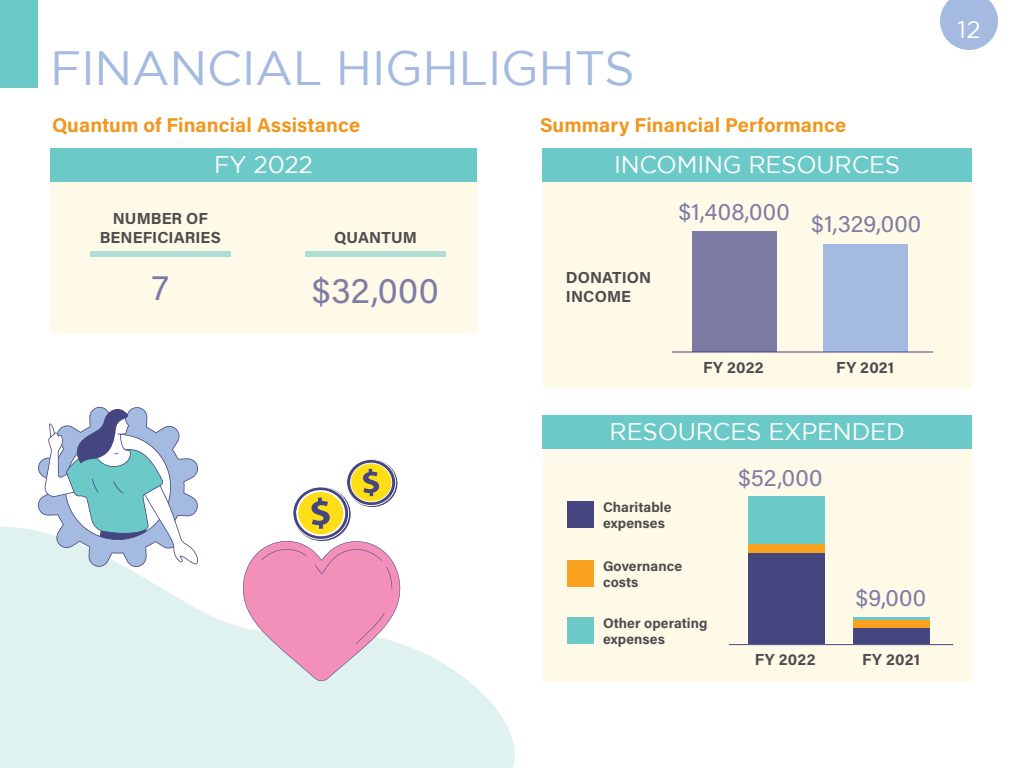
<style>
.page{position:relative;width:1024px;height:768px;background:#fff}
.page>*{position:absolute;margin:0;border:0;box-sizing:border-box;transform-origin:0 0}
.t1{font:48px "Gotham";letter-spacing:-.01em;color:#a4bae0}
.t2{font:36px "Acumin Variable Concept";color:#7d7da6}
.t3{font:24px "Gotham";letter-spacing:-.01em;color:#fff}
.t4{font:24px "Acumin Variable Concept";letter-spacing:.01em;color:#7d7da6}
.t5{font:20px "Acumin Variable Concept";letter-spacing:.005em;color:#f09720}
.t6{font:16px/19px "Acumin Variable Concept";letter-spacing:.005em;color:#4d4d4d}
.t7{font:14px/16px "Acumin Variable Concept";letter-spacing:.005em;color:#4d4d4d}
</style>
<div class="page">
<div style="left:50px;top:148px;width:427px;height:186px;background:#fff9e7"></div>
<div style="left:543px;top:163px;width:429px;height:225px;background:#fff9e7"></div>
<div style="left:543px;top:415px;width:429px;height:267px;background:#fff9e7"></div>
<div style="left:50px;top:148px;width:427px;height:34px;background:#6bc9c7"></div>
<div style="left:542px;top:148px;width:430px;height:34px;background:#6bc9c7"></div>
<div style="left:542px;top:415px;width:430px;height:34px;background:#6bc9c7"></div>
<svg style="left:0;top:527px;width:515px;height:241px;fill:#e0f2f0"></svg>
<div style="left:305px;top:251px;width:141px;height:6px;background:#added5"></div>
<svg style="left:940px;top:0;width:58px;height:50px"></svg>
<div style="left:90px;top:251px;width:141px;height:6px;background:#added5"></div>
<svg style="left:243px;top:459px;width:157px;height:222px"></svg>
<svg style="left:37px;top:407px;width:162px;height:161px"></svg>
<div style="left:0;top:0;width:38px;height:88px;background:#6bc9c7"></div>
<div style="left:692px;top:231px;width:84px;height:121px;background:#7b7ba4"></div>
<div style="left:823px;top:244px;width:84px;height:108px;background:#a4bae0"></div>
<hr style="left:672px;top:352px;width:261px;height:1px;background:#454580">
<hr style="left:729px;top:644px;width:224px;height:1px;background:#454580">
<div style="left:749px;top:496px;width:76px;height:48px;background:#6bc9c7"></div>
<div style="left:749px;top:544px;width:76px;height:10px;background:#faa21f"></div>
<div style="left:749px;top:554px;width:76px;height:90px;background:#454580"></div>
<hr style="left:853px;top:617px;width:76px;height:3px;background:#6bc9c7">
<div style="left:853px;top:620px;width:76px;height:9px;background:#faa21f"></div>
<div style="left:853px;top:629px;width:76px;height:15px;background:#454580"></div>
<div style="left:567px;top:501px;width:27px;height:27px;background:#454580"></div>
<div style="left:567px;top:560px;width:27px;height:27px;background:#faa21f"></div>
<div style="left:567px;top:617px;width:27px;height:27px;background:#6bc9c7"></div>
<h1 class="t1" style="left:50px;top:42px;width:586px">FINANCIAL HIGHLIGHTS</h1>
<p class="t5" style="left:52px;top:111px;width:310px">Quantum of Financial Assistance</p>
<p class="t5" style="left:540px;top:111px;width:308px">Summary Financial Performance</p>
<h3 class="t3" style="left:214px;top:151px;width:100px">FY 2022</h3>
<h3 class="t3" style="left:614px;top:152px;width:288px">INCOMING RESOURCES</h3>
<p class="t6" style="left:100px;top:208px;width:122px;text-align:center">NUMBER OF<br>BENEFICIARIES</p>
<h2 class="t2" style="left:152px;top:262px;width:19px">7</h2>
<p class="t6" style="left:334px;top:227px;width:84px">QUANTUM</p>
<h2 class="t2" style="left:312px;top:265px;width:128px">$32,000</h2>
<p class="t6" style="left:566px;top:267px;width:87px">DONATION<br>INCOME</p>
<h3 class="t4" style="left:679px;top:195px;width:113px">$1,408,000</h3>
<h3 class="t4" style="left:812px;top:207px;width:111px">$1,329,000</h3>
<p class="t6" style="left:703px;top:357px;width:62px">FY 2022</p>
<p class="t6" style="left:836px;top:357px;width:60px">FY 2021</p>
<h3 class="t3" style="left:610px;top:419px;width:297px">RESOURCES EXPENDED</h3>
<p class="t7" style="left:603px;top:498px;width:70px">Charitable expenses</p>
<p class="t7" style="left:603px;top:558px;width:81px">Governance costs</p>
<p class="t7" style="left:603px;top:614px;width:106px">Other operating expenses</p>
<h3 class="t4" style="left:738px;top:461px;width:86px">$52,000</h3>
<p class="t6" style="left:755px;top:649px;width:62px">FY 2022</p>
<h3 class="t4" style="left:856px;top:581px;width:72px">$9,000</h3>
<p class="t6" style="left:862px;top:650px;width:60px">FY 2021</p>
<h3 class="t3" style="left:957px;top:16px;width:25px">12</h3>
</div>
